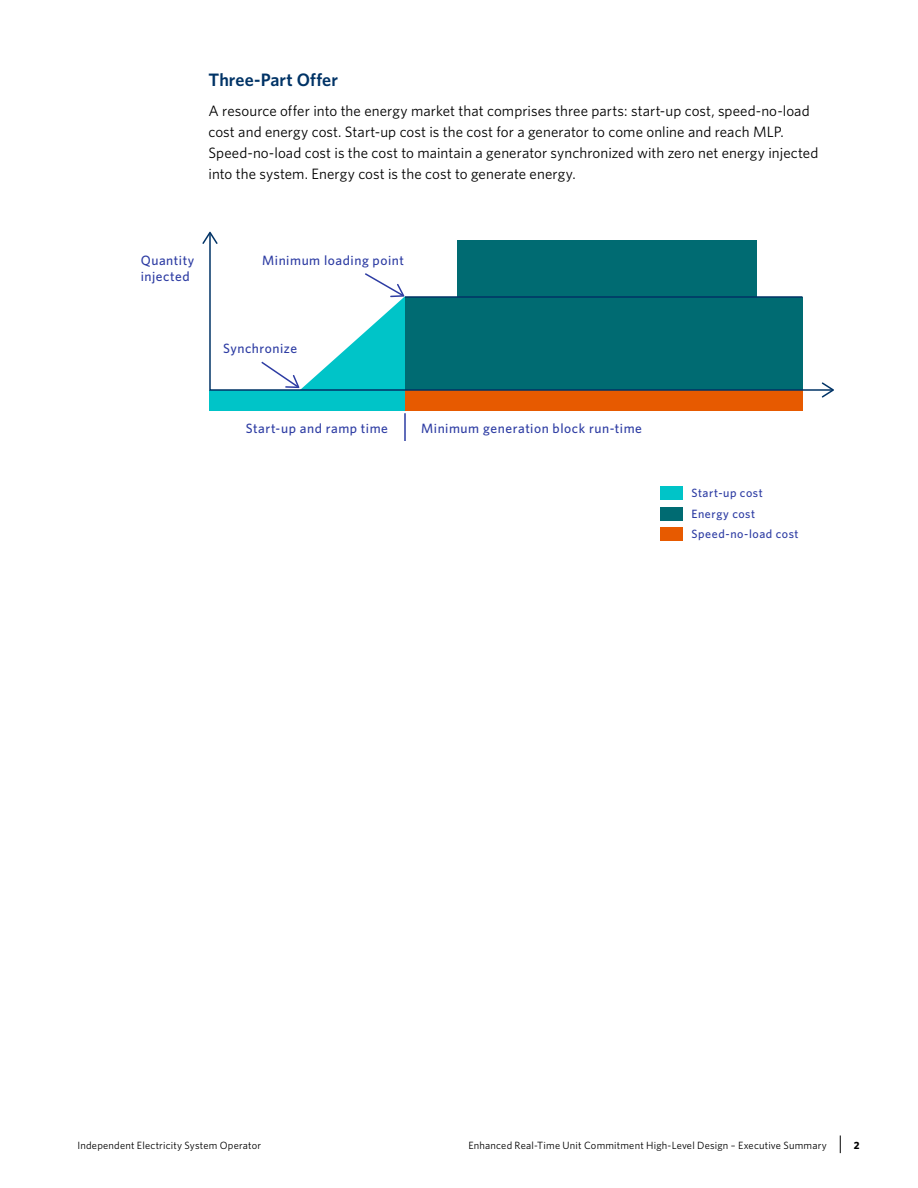
<style>
.page{position:relative;width:918px;height:1188px;background:#fff}
.page>*{position:absolute;margin:0;border:0;box-sizing:border-box;transform-origin:0 0}
.t1{font:600 18px "Whitney";color:#036}
.t2{font:15px/21px "Whitney";letter-spacing:.005em;color:#000}
.t3{font:500 13.5px "Whitney";letter-spacing:.04em;color:#2d3ca3}
.t4{font:500 12px/20.4px "Whitney";letter-spacing:.045em;color:#2d3ca3}
.t5{font:10.5px "Whitney";letter-spacing:.02em;color:#000}
.t6{font:700 10.5px "Whitney";color:#000}
</style>
<div class="page">
<svg style="left:840px;top:1136px;width:1px;height:17px"></svg>
<div style="left:209px;top:390px;width:196px;height:21px;background:#00c4c8"></div>
<div style="left:660px;top:486px;width:22px;height:14px;background:#00c4c8"></div>
<div style="left:660px;top:507px;width:22px;height:13px;background:#006b72"></div>
<div style="left:660px;top:527px;width:22px;height:14px;background:#e75a00"></div>
<div style="left:405px;top:390px;width:397px;height:21px;background:#e75a00"></div>
<hr style="left:404px;top:414px;width:2px;height:26px;background:#2d3ca3">
<svg style="left:209px;top:240px;width:613px;height:152px"></svg>
<svg style="left:822px;top:382px;width:12px;height:16px"></svg>
<svg style="left:202px;top:232px;width:16px;height:12px"></svg>
<h3 class="t1" style="left:208px;top:68px;width:131px">Three-Part Offer</h3>
<p class="t2" style="left:208px;top:100px;width:611px">A resource offer into the energy market that comprises three parts: start-up cost, speed-no-load cost and energy cost. Start-up cost is the cost for a generator to come online and reach MLP.<br>Speed-no-load cost is the cost to maintain a generator synchronized with zero net energy injected into the system. Energy cost is the cost to generate energy.</p>
<p class="t3" style="left:141px;top:251px;width:55px">Quantity</p>
<p class="t3" style="left:262px;top:251px;width:143px">Minimum loading point</p>
<p class="t3" style="left:141px;top:267px;width:51px">injected</p>
<p class="t3" style="left:223px;top:340px;width:75px">Synchronize</p>
<p class="t3" style="left:246px;top:419px;width:144px">Start-up and ramp time</p>
<p class="t3" style="left:421px;top:419px;width:222px">Minimum generation block run-time</p>
<p class="t4" style="left:691px;top:483px;width:109px">Start-up cost<br>Energy cost<br>Speed-no-load cost</p>
<p class="t5" style="left:77px;top:1138px;width:185px">Independent Electricity System Operator</p>
<p class="t5" style="left:468px;top:1138px;width:360px">Enhanced Real-Time Unit Commitment High-Level Design – Executive Summary</p>
<p class="t6" style="left:854px;top:1138px;width:7px">2</p>
</div>
